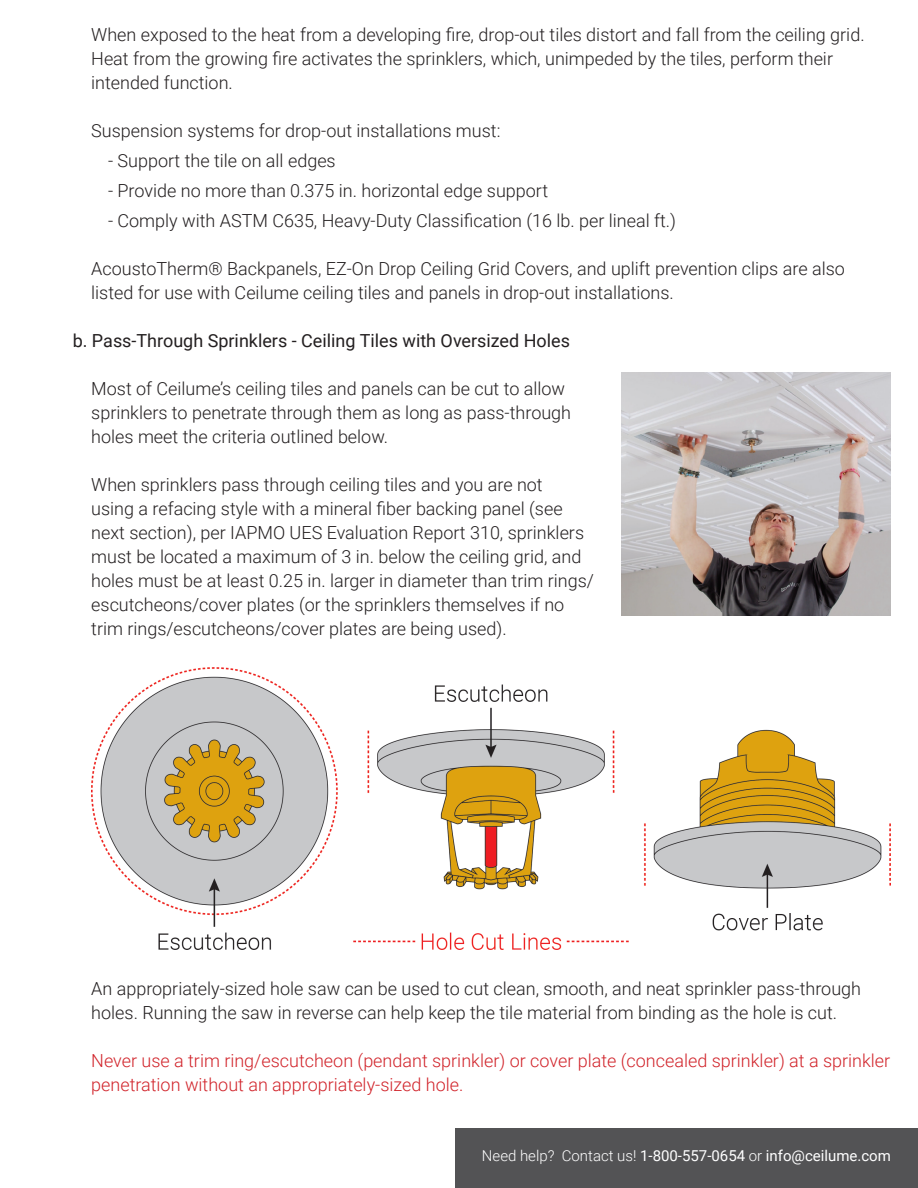
<style>
.page{position:relative;width:918px;height:1188px;background:#fff}
.page>*{position:absolute;margin:0;border:0;box-sizing:border-box;transform-origin:0 0}
.t1{font:300 18px/24px "Roboto";color:#231f20}
.t2{font:300 18px/24px "Roboto";color:#d1232a}
.t3{font:18px "Roboto";color:#231f20}
.t4{font:15px "Roboto";color:#fff}
.s1{font-weight:300}
</style>
<div class="page">
<img style="left:621px;top:372px;width:270px;height:243px">
<img style="left:92px;top:667px;width:799px;height:283px">
<div style="left:455px;top:1128px;width:463px;height:60px;background:#535355"></div>
<p class="t1" style="left:91px;top:21px;width:775px">When exposed to the heat from a developing fire, drop-out tiles distort and fall from the ceiling grid.<br>Heat from the growing fire activates the sprinklers, which, unimpeded by the tiles, perform their intended function.</p>
<p class="t1" style="left:91px;top:117px;width:411px">Suspension systems for drop-out installations must:</p>
<p class="t1" style="left:108px;top:147px;width:229px">- Support the tile on all edges</p>
<p class="t1" style="left:108px;top:177px;width:442px">- Provide no more than 0.375 in. horizontal edge support</p>
<p class="t1" style="left:108px;top:207px;width:570px">- Comply with ASTM C635, Heavy-Duty Classification (16 lb. per lineal ft.)</p>
<p class="t1" style="left:91px;top:255px;width:755px">AcoustoTherm® Backpanels, EZ-On Drop Ceiling Grid Covers, and uplift prevention clips are also listed for use with Ceilume ceiling tiles and panels in drop-out installations.</p>
<p class="t3" style="left:73px;top:327px;width:499px">b. Pass-Through Sprinklers - Ceiling Tiles with Oversized Holes</p>
<p class="t1" style="left:91px;top:375px;width:481px">Most of Ceilume’s ceiling tiles and panels can be cut to allow sprinklers to penetrate through them as long as pass-through holes meet the criteria outlined below.</p>
<p class="t1" style="left:91px;top:471px;width:504px">When sprinklers pass through ceiling tiles and you are not<br>using a refacing style with a mineral fiber backing panel (see next section), per IAPMO UES Evaluation Report 310, sprinklers must be located a maximum of 3 in. below the ceiling grid, and holes must be at least 0.25 in. larger in diameter than trim rings/ escutcheons/cover plates (or the sprinklers themselves if no trim rings/escutcheons/cover plates are being used).</p>
<p class="t1" style="left:91px;top:975px;width:771px">An appropriately-sized hole saw can be used to cut clean, smooth, and neat sprinkler pass-through holes. Running the saw in reverse can help keep the tile material from binding as the hole is cut.</p>
<p class="t2" style="left:91px;top:1047px;width:801px">Never use a trim ring/escutcheon (pendant sprinkler) or cover plate (concealed sprinkler) at a sprinkler penetration without an appropriately-sized hole.</p>
<p class="t4" style="left:482px;top:1145px;width:411px"><span class="s1">Need help? Contact us!</span> 1-800-557-0654 <span class="s1">or</span> info@ceilume.com</p>
</div>
